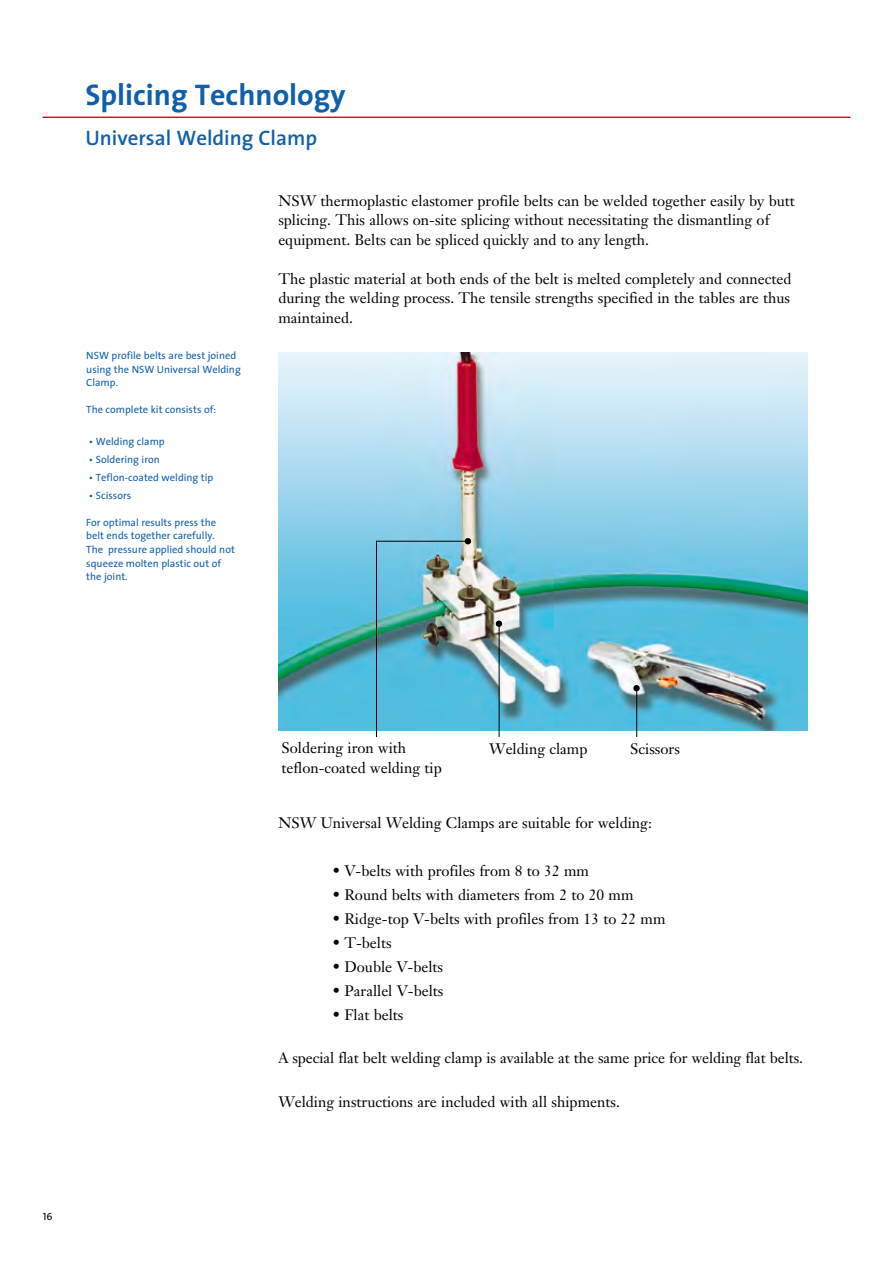
<style>
.page{position:relative;width:893px;height:1263px;background:#fff}
.page>*{position:absolute;margin:0;border:0;box-sizing:border-box;transform-origin:0 0}
.t1{font:700 30px "The Sans";color:#105faa}
.t2{font:600 21px "The Sans";color:#105faa}
.t3{font:15px/19.5px "Janson Text";color:#000}
.t4{font:10.5px/13.5px "The Sans";color:#105faa}
.t5{font:10.5px "The Sans Caps";color:#000}
</style>
<div class="page">
<hr style="left:43px;top:117px;width:807px;height:1px;background:#e40018">
<img style="left:279px;top:352px;width:529px;height:378px">
<hr style="left:376px;top:541px;width:1px;height:196px;background:#000">
<svg style="left:465px;top:538px;width:6px;height:6px"></svg>
<hr style="left:499px;top:624px;width:1px;height:113px;background:#000">
<div style="left:496px;top:620px;width:6px;height:7px;background:#000;border-radius:50%"></div>
<hr style="left:636px;top:688px;width:1px;height:49px;background:#000">
<div style="left:633px;top:685px;width:7px;height:6px;background:#000;border-radius:50%"></div>
<hr style="left:376px;top:541px;width:92px;height:1px;background:#000">
<h1 class="t1" style="left:85px;top:69px;width:262px">Splicing Technology</h1>
<h2 class="t2" style="left:85px;top:120px;width:233px">Universal Welding Clamp</h2>
<p class="t4" style="left:86px;top:349px;width:156px">NSW profile belts are best joined using the NSW Universal Welding<br>Clamp.</p>
<p class="t4" style="left:86px;top:403px;width:131px">The complete kit consists of:</p>
<p class="t4" style="left:89px;top:434px;width:77px">• Welding clamp</p>
<p class="t4" style="left:89px;top:452px;width:73px">• Soldering iron</p>
<p class="t4" style="left:89px;top:470px;width:126px">• Teflon-coated welding tip</p>
<p class="t4" style="left:89px;top:488px;width:44px">• Scissors</p>
<p class="t4" style="left:86px;top:515px;width:150px">For optimal results press the belt ends together carefully.<br>The pressure applied should not squeeze molten plastic out of the joint.</p>
<p class="t3" style="left:278px;top:190px;width:518px">NSW thermoplastic elastomer profile belts can be welded together easily by butt splicing. This allows on-site splicing without necessitating the dismantling of equipment. Belts can be spliced quickly and to any length.</p>
<p class="t3" style="left:278px;top:268px;width:515px;text-align:justify">The plastic material at both ends of the belt is melted completely and connected during the welding process. The tensile strengths specified in the tables are thus maintained.</p>
<p class="t5" style="left:43px;top:1208px;width:11px">16</p>
<p class="t3" style="left:281px;top:738px;width:126px">Soldering iron with</p>
<p class="t3" style="left:489px;top:739px;width:100px">Welding clamp</p>
<p class="t3" style="left:630px;top:739px;width:51px">Scissors</p>
<p class="t3" style="left:281px;top:758px;width:162px">teflon-coated welding tip</p>
<p class="t3" style="left:278px;top:812px;width:375px">NSW Universal Welding Clamps are suitable for welding:</p>
<p class="t3" style="left:332px;top:860px;width:258px">• V-belts with profiles from 8 to 32 mm</p>
<p class="t3" style="left:332px;top:884px;width:303px">• Round belts with diameters from 2 to 20 mm</p>
<p class="t3" style="left:332px;top:908px;width:335px">• Ridge-top V-belts with profiles from 13 to 22 mm</p>
<p class="t3" style="left:332px;top:932px;width:61px">• T-belts</p>
<p class="t3" style="left:332px;top:956px;width:112px">• Double V-belts</p>
<p class="t3" style="left:332px;top:980px;width:113px">• Parallel V-belts</p>
<p class="t3" style="left:332px;top:1004px;width:73px">• Flat belts</p>
<p class="t3" style="left:278px;top:1048px;width:526px">A special flat belt welding clamp is available at the same price for welding flat belts.</p>
<p class="t3" style="left:278px;top:1091px;width:343px">Welding instructions are included with all shipments.</p>
</div>
